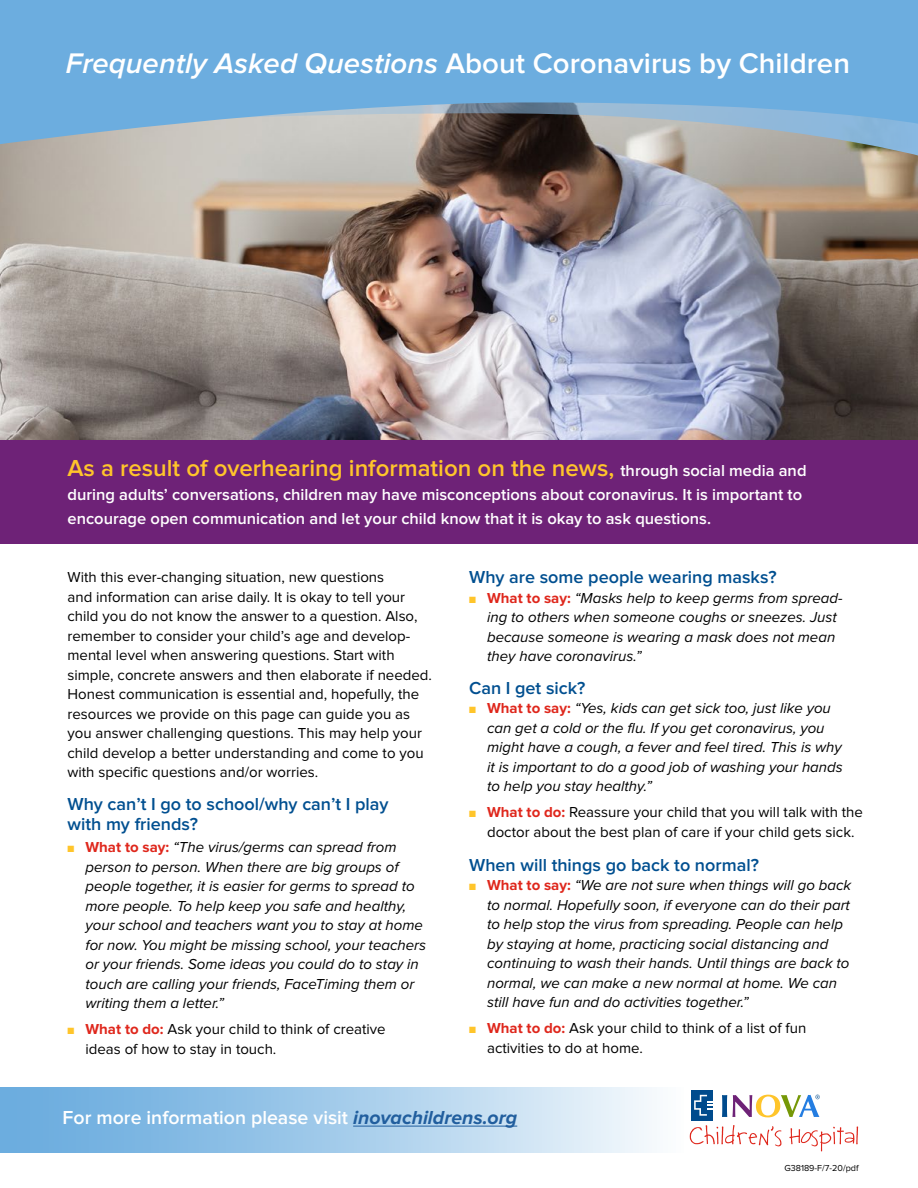
<style>
.page{position:relative;width:918px;height:1188px;background:#fff}
.page>*{position:absolute;margin:0;border:0;box-sizing:border-box;transform-origin:0 0}
.t1{font:600 29.4px "Proxima Nova";color:#fff}
.t2{font:600 24px "Proxima Nova";color:#ffc52b}
.t3{font:600 19.5px "Proxima Nova";color:#fff}
.t4{font:600 18px/19.5px "Proxima Nova";color:#004f90}
.t5{font:600 16.5px/24px "Proxima Nova";color:#fff}
.t6{font:italic 15px/19.5px "Proxima Nova";color:#000}
.t7{font:15px/19.5px "Proxima Nova";color:#000}
.t8{font:9px "Proxima Nova";color:#000}
.s1{font-style:italic}
.s2{font-size:16.5px;color:#fff}
.s3{color:#ffc52b}
.s4{font-weight:700;font-style:normal;color:#df271c}
.s5{font-weight:700;color:#df271c}
.s6{font-weight:700;font-style:italic;color:#215e9e}
</style>
<div class="page">
<img style="left:0;top:144px;width:918px;height:297px">
<svg style="left:1px;top:144px;width:917px;height:12px;background:#a09c95"></svg>
<svg style="left:0;top:0;width:918px;height:144px;background:#75aad3"></svg>
<div style="left:0;top:441px;width:918px;height:103px;background:#6e2277"></div>
<svg style="left:722px;top:1095px;width:98px;height:22px"></svg>
<div style="left:691px;top:1090px;width:22px;height:31px;background:#004b8d"></div>
<svg style="left:694px;top:1095px;width:19px;height:21px"></svg>
<svg style="left:690px;top:1125px;width:91px;height:21px"></svg>
<svg style="left:789px;top:1126px;width:69px;height:25px"></svg>
<div style="left:0;top:1088px;width:684px;height:65px;background:linear-gradient(to right,#5ea5dc,#f4f9fc)"></div>
<hr style="left:353px;top:1126px;width:164px;height:1px;background:#215e9e">
<h1 class="t1" style="left:66px;top:46px;width:786px"><span class="s1">Frequently Asked Questions</span> About Coronavirus by Children</h1>
<h2 class="t2" style="left:68px;top:454px;width:741px">As a result of overhearing information on the news, <span class="s2">through social media and</span></h2>
<p class="t5" style="left:68px;top:483px;width:736px">during adults’ conversations, children may have misconceptions about coronavirus. It is important to encourage open communication and let your child know that it is okay to ask questions.</p>
<p class="t7" style="left:68px;top:568px;width:366px">With this ever-changing situation, new questions<br>and information can arise daily. It is okay to tell your child you do not know the answer to a question. Also, remember to consider your child’s age and develop&shy;mental level when answering questions. Start with simple, concrete answers and then elaborate if needed.<br>Honest communication is essential and, hopefully, the resources we provide on this page can guide you as you answer challenging questions. This may help your child develop a better understanding and come to you with specific questions and/or worries.</p>
<p class="t4" style="left:68px;top:795px;width:323px">Why can’t I go to school/why can’t I play with my friends?</p>
<p class="t6" style="left:85px;top:837px;width:342px;text-indent:-18px"><span class="s3">■</span> <span class="s4">What to say:</span> “The virus/germs can spread from person to person. When there are big groups of people together, it is easier for germs to spread to more people. To help keep you safe and healthy, your school and teachers want you to stay at home for now. You might be missing school, your teachers or your friends. Some ideas you could do to stay in touch are calling your friends, FaceTiming them or writing them a letter.”</p>
<p class="t7" style="left:85px;top:1020px;width:302px;text-indent:-18px"><span class="s3">■</span> <span class="s5">What to do:</span> Ask your child to think of creative ideas of how to stay in touch.</p>
<p class="t4" style="left:469px;top:568px;width:309px">Why are some people wearing masks?</p>
<p class="t6" style="left:487px;top:587px;width:357px;text-indent:-18px"><span class="s3">■</span> <span class="s4">What to say:</span> “Masks help to keep germs from spread&shy;ing to others when someone coughs or sneezes. Just because someone is wearing a mask does not mean they have coronavirus.”</p>
<p class="t4" style="left:469px;top:678px;width:118px">Can I get sick?</p>
<p class="t6" style="left:487px;top:698px;width:357px;text-indent:-18px"><span class="s3">■</span> <span class="s4">What to say:</span> “Yes, kids can get sick too, just like you can get a cold or the flu. If you get coronavirus, you might have a cough, a fever and feel tired. This is why it is important to do a good job of washing your hands to help you stay healthy.”</p>
<p class="t7" style="left:487px;top:803px;width:377px;text-indent:-18px"><span class="s3">■</span> <span class="s5">What to do:</span> Reassure your child that you will talk with the doctor about the best plan of care if your child gets sick.</p>
<p class="t4" style="left:469px;top:855px;width:291px">When will things go back to normal?</p>
<p class="t6" style="left:487px;top:875px;width:366px;text-indent:-18px"><span class="s3">■</span> <span class="s4">What to say:</span> “We are not sure when things will go back to normal. Hopefully soon, if everyone can do their part to help stop the virus from spreading. People can help by staying at home, practicing social distancing and continuing to wash their hands. Until things are back to normal, we can make a new normal at home. We can still have fun and do activities together.”</p>
<p class="t7" style="left:487px;top:1019px;width:321px;text-indent:-18px"><span class="s3">■</span> <span class="s5">What to do:</span> Ask your child to think of a list of fun activities to do at home.</p>
<h3 class="t3" style="left:63px;top:1106px;width:456px">For more information please visit <span class="s6">inovachildrens.org</span></h3>
<p class="t8" style="left:784px;top:1163px;width:76px">G38189-F/7-20/pdf</p>
</div>
